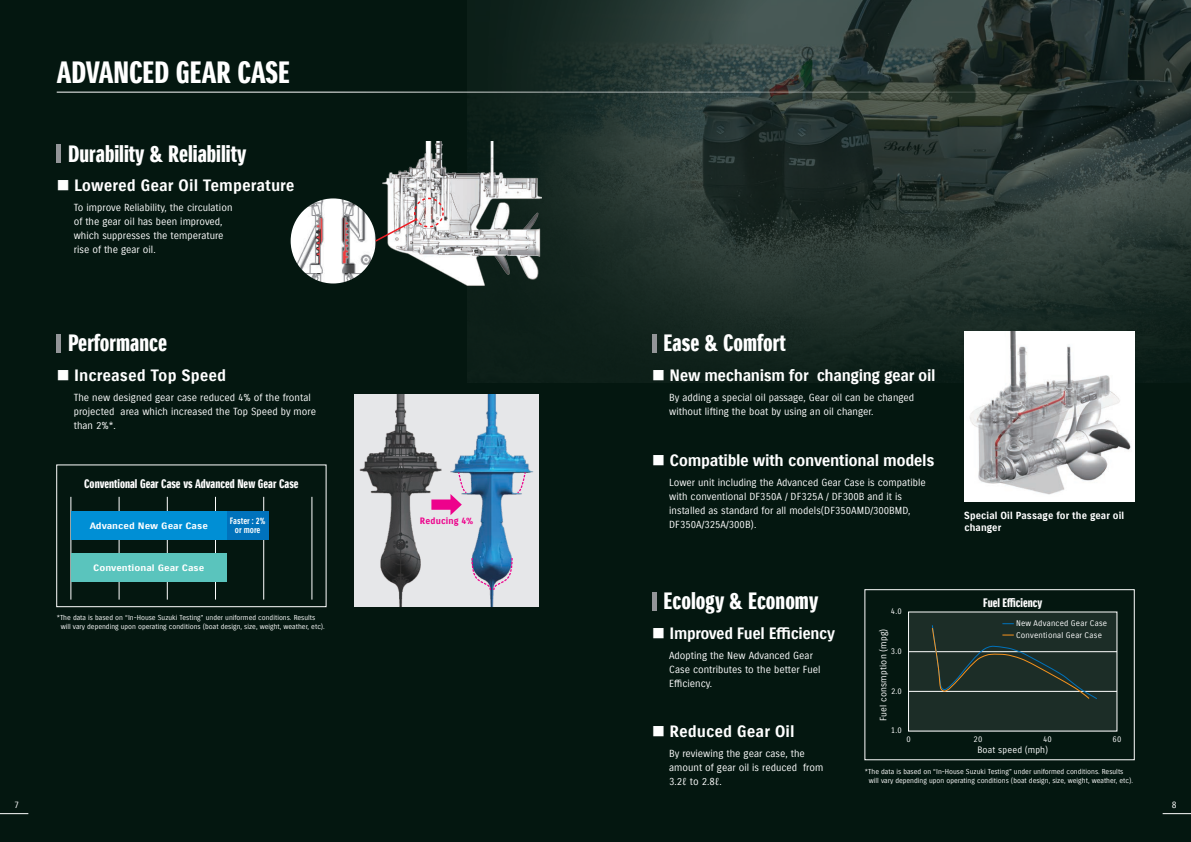
<style>
.page{position:relative;width:1191px;height:842px;background:#041710}
.page>*{position:absolute;margin:0;border:0;box-sizing:border-box;transform-origin:0 0}
.t1{font:30px "Suzuki PRO Headline";color:#fff}
.t2{font:23px "Suzuki PRO Headline";color:#fff}
.t3{font:16px "Suzuki PRO Bold";letter-spacing:-.025em;color:#fff}
.t4{font:16px "Suzuki PRO Bold";color:#fff}
.t5{font:12px "Suzuki PRO Headline";color:#fff}
.t6{font:10px/14px "Suzuki PRO Regular";color:#fff}
.t7{font:10px/12px "Suzuki PRO Bold";color:#fff}
.t8{font:9px "Suzuki PRO Bold";color:#fff;scale:1.13 1}
.t9{font:9px "Suzuki PRO Regular";letter-spacing:.015em;color:#fff}
.t10{font:9px/9px "Suzuki PRO Bold";color:#fff;text-align:center;scale:.79 1}
.t11{font:9px "Suzuki PRO Bold";letter-spacing:.015em;color:#ed028c}
.t12{font:8px/11.3px "Suzuki PRO Regular";letter-spacing:.025em;color:#fff}
.t13{font:7px/9px "Suzuki PRO Regular";color:#fff}
.s1{font-family:"Koz Go Pr 6 N";font-size:12.8px}
</style>
<div class="page">
<img style="left:468px;top:0;width:723px;height:383px">
<img style="left:524px;top:0;width:667px;height:326px">
<hr style="left:119px;top:497px;width:1px;height:103px;background:#fff">
<hr style="left:167px;top:497px;width:1px;height:103px;background:#fff">
<hr style="left:215px;top:497px;width:1px;height:103px;background:#fff">
<hr style="left:263px;top:497px;width:1px;height:103px;background:#fff">
<hr style="left:312px;top:497px;width:1px;height:103px;background:#fff">
<hr style="left:71px;top:497px;width:1px;height:103px;background:#fff">
<div style="left:964px;top:332px;width:170px;height:170px;background:#fff"></div>
<img style="left:970px;top:332px;width:161px;height:163px">
<div style="left:908px;top:612px;width:209px;height:119px;background:#1c2d27"></div>
<hr style="left:57px;top:92px;width:1077px;height:1px;background:#fff">
<hr style="left:908px;top:651px;width:209px;height:1px;background:#fff">
<hr style="left:908px;top:691px;width:209px;height:1px;background:#fff">
<svg style="left:931px;top:623px;width:166px;height:76px"></svg>
<div style="left:864px;top:589px;width:270px;height:171px;border:1px solid #fff"></div>
<div style="left:56px;top:465px;width:270px;height:142px;border:1px solid #fff"></div>
<div style="left:71px;top:553px;width:156px;height:29px;background:#5ac4bd"></div>
<div style="left:71px;top:511px;width:156px;height:28px;background:#008fd5"></div>
<div style="left:227px;top:511px;width:41px;height:28px;background:#0072bc"></div>
<img style="left:383px;top:142px;width:158px;height:149px">
<hr style="left:57px;top:144px;width:4px;height:18px;background:#939598">
<hr style="left:57px;top:334px;width:4px;height:18px;background:#939598">
<hr style="left:652px;top:334px;width:4px;height:18px;background:#939598">
<hr style="left:652px;top:592px;width:4px;height:18px;background:#939598">
<div style="left:414px;top:198px;width:30px;height:30px;border:2px dashed #ee1d23;border-radius:50%"></div>
<img style="left:291px;top:198px;width:85px;height:85px;border-radius:43px">
<svg style="left:374px;top:217px;width:44px;height:26px"></svg>
<div style="left:354px;top:394px;width:185px;height:213px;background:#e6e7e9"></div>
<img style="left:453px;top:394px;width:81px;height:213px">
<img style="left:359px;top:394px;width:82px;height:213px">
<svg style="left:516px;top:471px;width:10px;height:23px"></svg>
<svg style="left:431px;top:471px;width:37px;height:44px"></svg>
<svg style="left:471px;top:557px;width:42px;height:34px"></svg>
<svg style="left:0;top:813px;width:28px;height:1px"></svg>
<svg style="left:1162px;top:813px;width:29px;height:1px"></svg>
<h1 class="t1" style="left:57px;top:54px;width:235px">ADVANCED GEAR CASE</h1>
<h2 class="t2" style="left:68px;top:139px;width:180px">Durability &amp; Reliability</h2>
<h3 class="t4" style="left:57px;top:176px;width:239px"><span class="s1">■</span> Lowered Gear Oil Temperature</h3>
<p class="t6" style="left:74px;top:200px;width:160px">To improve Reliability, the circulation of the gear oil has been improved, which suppresses the temperature rise of the gear oil.</p>
<h2 class="t2" style="left:68px;top:329px;width:100px">Performance</h2>
<h2 class="t2" style="left:663px;top:329px;width:124px">Ease &amp; Comfort</h2>
<h3 class="t4" style="left:57px;top:366px;width:171px"><span class="s1">■</span> Increased Top Speed</h3>
<p class="t6" style="left:74px;top:390px;width:244px">The new designed gear case reduced 4% of the frontal projected area which increased the Top Speed by more than 2%*.</p>
<p class="t5" style="left:84px;top:476px;width:216px">Conventional Gear Case vs Advanced New Gear Case</p>
<p class="t8" style="left:90px;top:520px;width:106px">Advanced New Gear Case</p>
<p class="t10" style="left:230px;top:516px;width:46px">Faster : 2% or more</p>
<p class="t8" style="left:93px;top:562px;width:100px">Conventional Gear Case</p>
<p class="t13" style="left:61px;top:613px;width:266px;text-indent:-4px">*The data is based on “In-House Suzuki Testing” under uniformed conditions. Results will vary depending upon operating conditions (boat design, size, weight, weather, etc).</p>
<h3 class="t3" style="left:652px;top:366px;width:285px"><span class="s1">■</span> New mechanism for changing gear oil</h3>
<p class="t6" style="left:669px;top:390px;width:246px">By adding a special oil passage, Gear oil can be changed without lifting the boat by using an oil changer.</p>
<h3 class="t3" style="left:652px;top:451px;width:284px"><span class="s1">■</span> Compatible with conventional models</h3>
<p class="t6" style="left:669px;top:475px;width:258px">Lower unit including the Advanced Gear Case is compatible with conventional DF350A / DF325A / DF300B and it is installed as standard for all models(DF350AMD/300BMD, DF350A/325A/300B).</p>
<p class="t11" style="left:420px;top:515px;width:55px">Reducing 4%</p>
<p class="t7" style="left:964px;top:509px;width:162px">Special Oil Passage for the gear oil changer</p>
<h2 class="t2" style="left:663px;top:587px;width:156px">Ecology &amp; Economy</h2>
<h3 class="t3" style="left:652px;top:624px;width:184px"><span class="s1">■</span> Improved Fuel Efficiency</h3>
<p class="t6" style="left:669px;top:648px;width:153px">Adopting the New Advanced Gear<br>Case contributes to the better Fuel<br>Efficiency.</p>
<h3 class="t4" style="left:652px;top:722px;width:144px"><span class="s1">■</span> Reduced Gear Oil</h3>
<p class="t6" style="left:669px;top:746px;width:156px">By reviewing the gear case, the amount of gear oil is reduced from<br>3.2ℓ to 2.8ℓ.</p>
<p class="t12" style="left:891px;top:606px;width:12px">4.0</p>
<p class="t9" style="left:878px;top:721px;width:94px;rotate:-90deg">Fuel consmption (mpg)</p>
<p class="t12" style="left:891px;top:645px;width:12px">3.0</p>
<p class="t12" style="left:891px;top:685px;width:12px">2.0</p>
<p class="t12" style="left:891px;top:725px;width:12px">1.0</p>
<p class="t12" style="left:906px;top:734px;width:6px">0</p>
<p class="t5" style="left:983px;top:595px;width:61px">Fuel Efficiency</p>
<p class="t12" style="left:1016px;top:618px;width:93px">New Advanced Gear Case<br>Conventional Gear Case</p>
<p class="t12" style="left:973px;top:734px;width:10px">20</p>
<p class="t12" style="left:1043px;top:734px;width:10px">40</p>
<p class="t12" style="left:1112px;top:734px;width:10px">60</p>
<p class="t9" style="left:977px;top:744px;width:72px">Boat speed (mph)</p>
<p class="t13" style="left:869px;top:767px;width:266px;text-indent:-4px">*The data is based on “In-House Suzuki Testing” under uniformed conditions. Results will vary depending upon operating conditions (boat design, size, weight, weather, etc).</p>
<p class="t9" style="left:14px;top:799px;width:6px">7</p>
<p class="t9" style="left:1172px;top:799px;width:6px">8</p>
</div>
